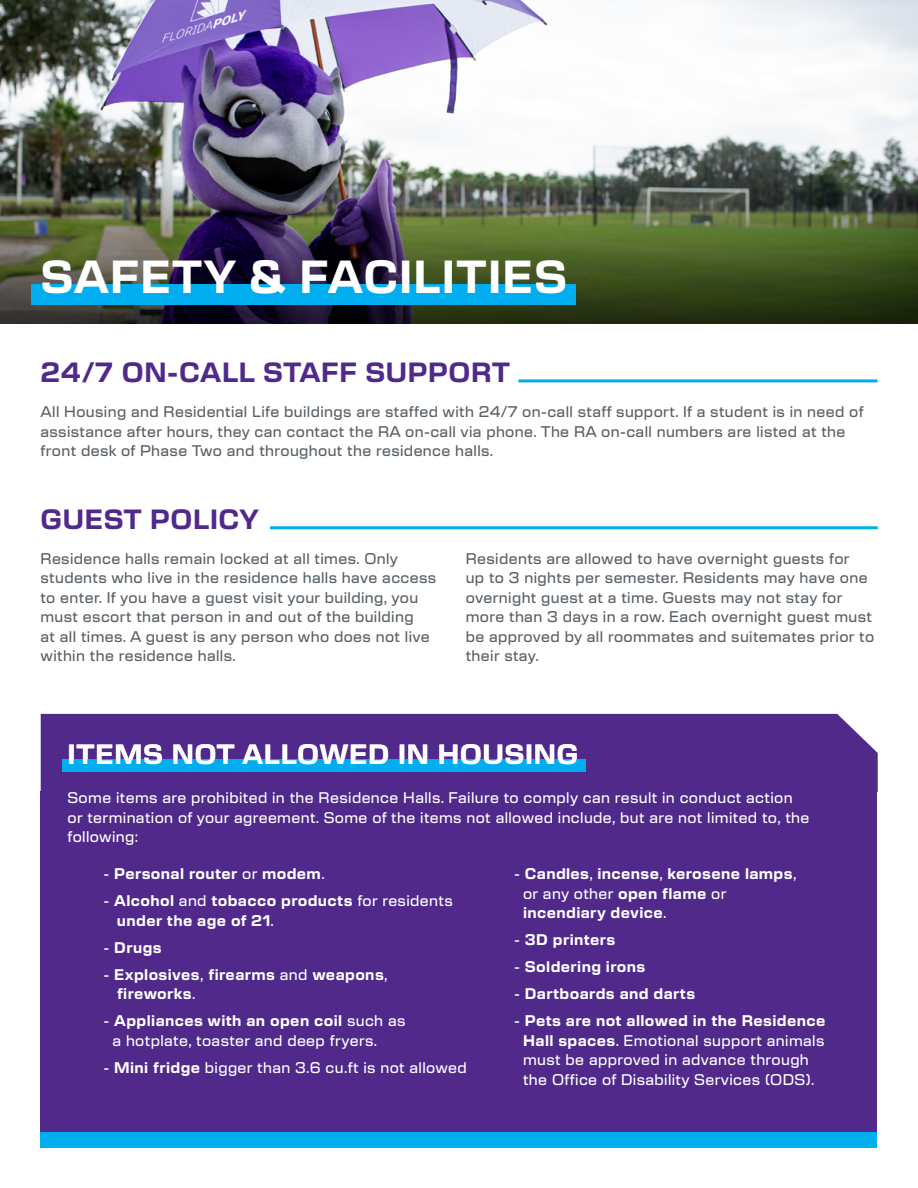
<style>
.page{position:relative;width:918px;height:1188px;background:#fff}
.page>*{position:absolute;margin:0;border:0;box-sizing:border-box;transform-origin:0 0}
.t1{font:700 45px "New Science";letter-spacing:.025em;color:#fff}
.t2{font:700 27px "New Science";letter-spacing:.025em;color:#50298a}
.t3{font:700 27px "New Science";letter-spacing:.025em;color:#fff}
.t4{font:500 15px/19.5px "New Science";letter-spacing:.025em;color:#586066}
.t5{font:500 15px/19.5px "New Science";letter-spacing:.025em;color:#fff}
.t6{font:700 15px/19.5px "New Science";letter-spacing:.025em;color:#fff}
.s1{font-weight:500}
.s2{font-weight:700}
</style>
<div class="page">
<img style="left:0;top:0;width:918px;height:173px">
<img style="left:0;top:173px;width:918px;height:151px">
<div style="left:32px;top:284px;width:544px;height:20px;background:#00aeef"></div>
<hr style="left:518px;top:379px;width:360px;height:3px;background:#00aeef">
<hr style="left:270px;top:526px;width:608px;height:3px;background:#00aeef">
<div style="left:41px;top:714px;width:837px;height:77px;background:#50298a"></div>
<div style="left:40px;top:791px;width:838px;height:357px;background:#50298a"></div>
<div style="left:40px;top:1132px;width:838px;height:16px;background:#00aeef"></div>
<div style="left:62px;top:759px;width:523px;height:13px;background:#00aeef"></div>
<h1 class="t1" style="left:40px;top:244px;width:528px">SAFETY &amp; FACILITIES</h1>
<h2 class="t2" style="left:40px;top:353px;width:471px">24/7 ON-CALL STAFF SUPPORT</h2>
<p class="t4" style="left:40px;top:401px;width:825px">All Housing and Residential Life buildings are staffed with 24/7 on-call staff support. If a student is in need of assistance after hours, they can contact the RA on-call via phone. The RA on-call numbers are listed at the front desk of Phase Two and throughout the residence halls.</p>
<h2 class="t2" style="left:40px;top:500px;width:220px">GUEST POLICY</h2>
<p class="t4" style="left:40px;top:548px;width:397px">Residence halls remain locked at all times. Only students who live in the residence halls have access to enter. If you have a guest visit your building, you must escort that person in and out of the building<br>at all times. A guest is any person who does not live within the residence halls.</p>
<p class="t4" style="left:466px;top:548px;width:410px">Residents are allowed to have overnight guests for<br>up to 3 nights per semester. Residents may have one overnight guest at a time. Guests may not stay for more than 3 days in a row. Each overnight guest must be approved by all roommates and suitemates prior to their stay.</p>
<h2 class="t3" style="left:68px;top:734px;width:512px">ITEMS NOT ALLOWED IN HOUSING</h2>
<p class="t5" style="left:68px;top:787px;width:744px">Some items are prohibited in the Residence Halls. Failure to comply can result in conduct action or termination of your agreement. Some of the items not allowed include, but are not limited to, the following:</p>
<p class="t6" style="left:104px;top:863px;width:223px"><span class="s1">-</span> Personal router <span class="s1">or</span> modem<span class="s1">.</span></p>
<p class="t6" style="left:117px;top:890px;width:337px;text-indent:-13px"><span class="s1">-</span> Alcohol <span class="s1">and</span> tobacco products <span class="s1">for residents </span>under the age of 21<span class="s1">.</span></p>
<p class="t6" style="left:104px;top:937px;width:59px"><span class="s1">-</span> Drugs</p>
<p class="t6" style="left:117px;top:964px;width:272px;text-indent:-13px"><span class="s1">-</span> Explosives<span class="s1">,</span> firearms <span class="s1">and</span> weapons<span class="s1">, </span>fireworks<span class="s1">.</span></p>
<p class="t5" style="left:113px;top:1010px;width:294px;text-indent:-9px">- <span class="s2">Appliances with an open coil</span> such as a hotplate, toaster and deep fryers.</p>
<p class="t5" style="left:104px;top:1056px;width:365px">- <span class="s2">Mini fridge</span> bigger than 3.6 cu.ft is not allowed</p>
<p class="t6" style="left:523px;top:863px;width:275px;text-indent:-9px"><span class="s1">-</span> Candles<span class="s1">,</span> incense<span class="s1">,</span> kerosene lamps<span class="s1">, or any other</span> open flame <span class="s1">or </span>incendiary device<span class="s1">.</span></p>
<p class="t6" style="left:514px;top:929px;width:103px"><span class="s1">-</span> 3D printers</p>
<p class="t6" style="left:514px;top:956px;width:133px"><span class="s1">-</span> Soldering irons</p>
<p class="t6" style="left:514px;top:983px;width:183px"><span class="s1">-</span> Dartboards and darts</p>
<p class="t5" style="left:514px;top:1010px;width:313px;text-align:center">- <span class="s2">Pets are not allowed in the Residence Hall spaces</span>. Emotional support animals must be approved in advance through the Office of Disability Services (ODS).</p>
</div>
